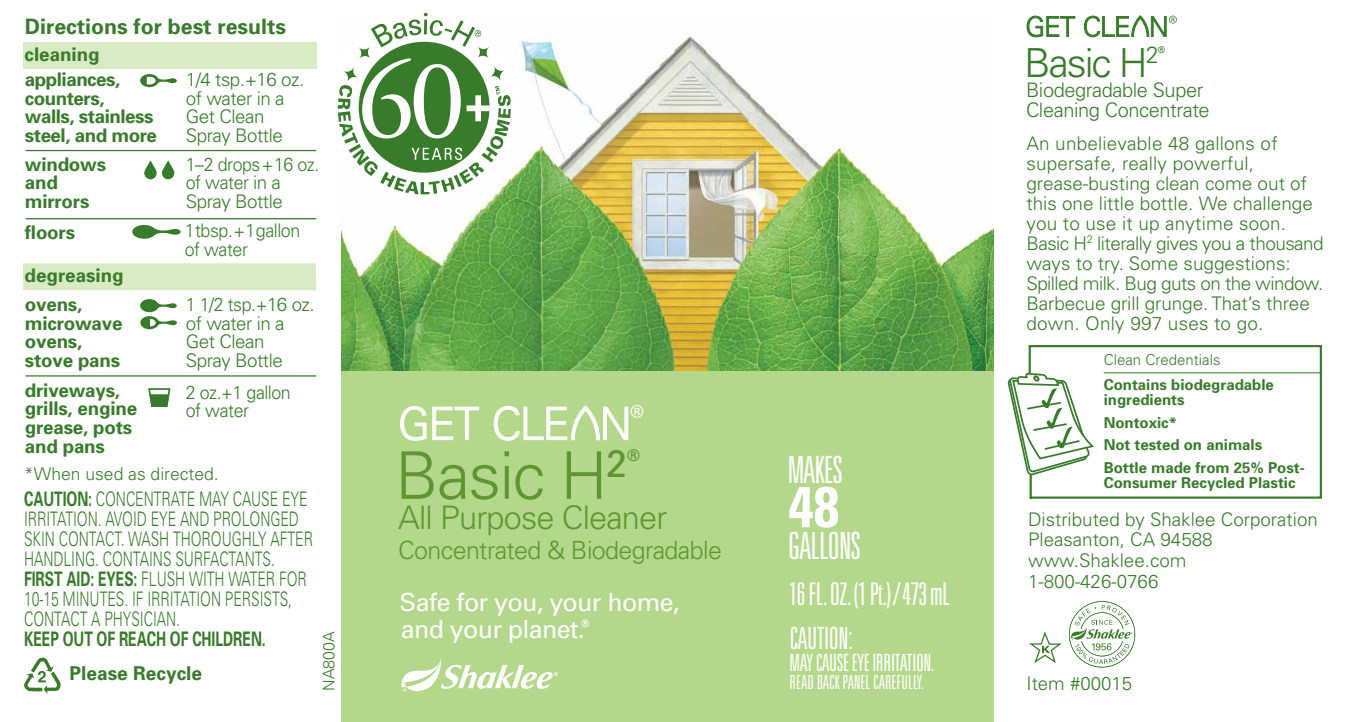
<style>
.page{position:relative;width:1352px;height:722px;background:#fff}
.page>*{position:absolute;margin:0;border:0;box-sizing:border-box;transform-origin:0 0}
.t1{font:113.75px "Adobe Garamond";color:#fff}
.t2{font:300 65.5px "Univers";letter-spacing:-.025em;color:#5e9732}
.t3{font:700 condensed 57.5px "Univers";color:#fff}
.t4{font:300 40px "Univers";letter-spacing:-.05em;color:#387c2b}
.t5{font:300 ultra-condensed 37.5px "Univers";letter-spacing:-.03em;color:#fff}
.t6{font:300 32.5px "Univers";letter-spacing:-.025em;color:#5e9732}
.t7{font:300 ultra-condensed 31.25px "Univers";letter-spacing:-.02em;color:#fff}
.t8{font:300 ultra-condensed 30.5px "Univers";letter-spacing:-.015em;color:#fff}
.t9{font:25px/26.5px "Univers";letter-spacing:-.025em;color:#fff}
.t10{font:300 25px "Univers";letter-spacing:-.025em;color:#5e9732}
.t11{font:300 ultra-condensed 23.75px "Univers";letter-spacing:-.015em;color:#fff}
.t12{font:700 21.25px "Univers";color:#387c2b}
.t13{font:300 20px/20px "Univers";letter-spacing:-.005em;color:#387c2b;scale:.7 1}
.t14{font:300 20px/20px "Univers";letter-spacing:-.005em;color:#387c2b}
.t15{font:700 20px "Univers";letter-spacing:-.005em;color:#387c2b;scale:.7 1}
.t16{font:300 ultra-condensed 19.5px "Univers";color:#fff}
.t17{font:700 19px "Univers";color:#387c2b}
.t18{font:300 18.75px/20px "Univers";color:#387c2b}
.t19{font:700 18.75px/18.8px "Univers";letter-spacing:-.01em;color:#387c2b}
.t20{font:300 18.75px/18.8px "Univers";letter-spacing:-.025em;color:#387c2b;scale:.95 1}
.t21{font:300 18.75px/18.8px "Univers";letter-spacing:-.025em;color:#387c2b}
.t22{font:300 18.5px "Univers";color:#387c2b}
.t23{font:300 17.5px "Univers";color:#387c2b}
.t24{font:300 16px "Univers";color:#387c2b}
.t25{font:16px "Univers";color:#5e9732}
.t26{font:700 15px/22.5px "Univers";color:#387c2b}
.t27{font:300 15px "Univers";color:#387c2b}
.t28{font:10.25px "Univers";color:#fff}
.t29{font:9.25px "Univers";color:#387c2b}
.s1{font-weight:700}
</style>
<div class="page">
<img style="left:342px;top:36px;width:651px;height:335px">
<div style="left:23px;top:42px;width:293px;height:26px;background:#d9ebc5"></div>
<div style="left:23px;top:263px;width:293px;height:27px;background:#d9ebc5"></div>
<div style="left:342px;top:371px;width:651px;height:350px;background:#b4d88b"></div>
<svg style="left:1007px;top:373px;width:20px;height:99px"></svg>
<svg style="left:1027px;top:345px;width:295px;height:154px"></svg>
<hr style="left:1029px;top:474px;width:2px;height:24px;background:#387c2b">
<hr style="left:26px;top:375px;width:290px;height:1px;background:#387c2b">
<div style="left:140px;top:74px;width:19px;height:13px;border:3px solid #387c2b;border-radius:50%"></div>
<svg style="left:156px;top:77px;width:21px;height:7px"></svg>
<div style="left:143px;top:77px;width:12px;height:7px;border:1px solid #fff;border-radius:50%"></div>
<svg style="left:142px;top:75px;width:5px;height:10px"></svg>
<svg style="left:144px;top:160px;width:30px;height:19px"></svg>
<svg style="left:132px;top:225px;width:49px;height:13px"></svg>
<hr style="left:26px;top:218px;width:290px;height:1px;background:#387c2b">
<hr style="left:26px;top:150px;width:290px;height:1px;background:#387c2b">
<div style="left:140px;top:299px;width:19px;height:13px;border:3px solid #387c2b;border-radius:50%"></div>
<svg style="left:156px;top:302px;width:21px;height:7px"></svg>
<div style="left:144px;top:302px;width:11px;height:7px;background:#387c2b;border-radius:50%"></div>
<div style="left:143px;top:301px;width:13px;height:9px;border:2px solid #387c2b;border-radius:50%"></div>
<div style="left:140px;top:316px;width:19px;height:13px;border:3px solid #387c2b;border-radius:50%"></div>
<svg style="left:156px;top:319px;width:21px;height:7px"></svg>
<div style="left:144px;top:318px;width:11px;height:8px;border:1px solid #fff;border-radius:50%"></div>
<svg style="left:142px;top:317px;width:8px;height:10px"></svg>
<svg style="left:148px;top:388px;width:23px;height:19px"></svg>
<svg style="left:401px;top:659px;width:157px;height:32px"></svg>
<svg style="left:1026px;top:16px;width:49px;height:21px"></svg>
<svg style="left:1083px;top:15px;width:93px;height:22px"></svg>
<svg style="left:1069px;top:601px;width:66px;height:66px"></svg>
<svg style="left:400px;top:406px;width:79px;height:35px"></svg>
<svg style="left:493px;top:405px;width:150px;height:36px"></svg>
<svg style="left:24px;top:657px;width:37px;height:36px"></svg>
<svg style="left:1029px;top:631px;width:32px;height:32px"></svg>
<div style="left:328px;top:10px;width:191px;height:192px;background:#fff;border-radius:50%"></div>
<div style="left:359px;top:42px;width:130px;height:130px;background:#387c2b;border-radius:50%"></div>
<svg style="left:359px;top:13px;width:130px;height:45px"></svg>
<svg style="left:338px;top:66px;width:173px;height:128px"></svg>
<p class="t12" style="left:25px;top:13px;width:262px">Directions for best results</p>
<p class="t19" style="left:25px;top:44px;width:77px">cleaning</p>
<p class="t19" style="left:25px;top:69px;width:134px">appliances, counters, walls, stainless steel, and more</p>
<p class="t19" style="left:25px;top:154px;width:83px">windows and mirrors</p>
<p class="t19" style="left:25px;top:222px;width:52px">floors</p>
<p class="t19" style="left:25px;top:266px;width:100px">degreasing</p>
<p class="t19" style="left:25px;top:294px;width:99px">ovens, microwave ovens, stove pans</p>
<p class="t19" style="left:25px;top:379px;width:114px">driveways, grills, engine grease, pots and pans</p>
<p class="t21" style="left:186px;top:69px;width:120px">1/4 tsp.+16 oz. of water in a<br>Get Clean<br>Spray Bottle</p>
<p class="t20" style="left:186px;top:154px;width:142px">1–2 drops+16 oz. of water in a<br>Spray Bottle</p>
<p class="t20" style="left:185px;top:220px;width:123px">1tbsp.+1gallon of water</p>
<p class="t20" style="left:186px;top:294px;width:137px">1 1/2 tsp.+16 oz. of water in a<br>Get Clean<br>Spray Bottle</p>
<p class="t20" style="left:186px;top:382px;width:112px">2 oz.+1 gallon of water</p>
<p class="t23" style="left:24px;top:463px;width:196px">*When used as directed.</p>
<p class="t13" style="left:24px;top:488px;width:414px"><span class="s1">CAUTION:</span> CONCENTRATE MAY CAUSE EYE IRRITATION. AVOID EYE AND PROLONGED SKIN CONTACT. WASH THOROUGHLY AFTER HANDLING. CONTAINS SURFACTANTS.<br><span class="s1">FIRST AID: EYES:</span> FLUSH WITH WATER FOR 10-15 MINUTES. IF IRRITATION PERSISTS, CONTACT A PHYSICIAN.</p>
<p class="t15" style="left:24px;top:625px;width:346px">KEEP OUT OF REACH OF CHILDREN.</p>
<p class="t17" style="left:70px;top:660px;width:134px">Please Recycle</p>
<p class="t24" style="left:319px;top:690px;width:61px;rotate:-90deg">NA800A</p>
<h1 class="t1" style="left:357px;top:40px;width:110px">60</h1>
<h2 class="t2" style="left:395px;top:436px;width:234px">Basic H<sup>2</sup></h2>
<p class="t25" style="left:627px;top:445px;width:14px">®</p>
<h3 class="t6" style="left:398px;top:497px;width:270px">All Purpose Cleaner</h3>
<h3 class="t10" style="left:398px;top:534px;width:325px">Concentrated &amp; Biodegradable</h3>
<h3 class="t9" style="left:399px;top:588px;width:282px">Safe for you, your home, and your planet.</h3>
<p class="t28" style="left:581px;top:616px;width:10px">®</p>
<h3 class="t5" style="left:787px;top:449px;width:57px">MAKES</h3>
<h3 class="t3" style="left:788px;top:471px;width:53px">48</h3>
<h3 class="t5" style="left:787px;top:526px;width:75px">GALLONS</h3>
<h3 class="t7" style="left:788px;top:577px;width:163px">16 FL. OZ. (1 Pt.)/473 mL</h3>
<h3 class="t8" style="left:789px;top:622px;width:64px">CAUTION:</h3>
<p class="t11" style="left:789px;top:649px;width:146px">MAY CAUSE EYE IRRITATION.</p>
<p class="t16" style="left:789px;top:671px;width:135px">READ BACK PANEL CAREFULLY.</p>
<h3 class="t4" style="left:1023px;top:38px;width:136px">Basic H<sup>2</sup></h3>
<p class="t29" style="left:1157px;top:44px;width:9px">®</p>
<p class="t14" style="left:1025px;top:79px;width:185px">Biodegradable Super<br>Cleaning Concentrate</p>
<p class="t18" style="left:1026px;top:132px;width:299px">An unbelievable 48 gallons of supersafe, really powerful, grease-busting clean come out of this one little bottle. We challenge you to use it up anytime soon.<br>Basic H<sup>2</sup> literally gives you a thousand ways to try. Some suggestions:<br>Spilled milk. Bug guts on the window.<br>Barbecue grill grunge. That’s three down. Only 997 uses to go.</p>
<p class="t27" style="left:1103px;top:350px;width:118px">Clean Credentials</p>
<p class="t26" style="left:1103px;top:376px;width:172px;line-height:15px">Contains biodegradable ingredients</p>
<p class="t26" style="left:1103px;top:410px;width:202px">Nontoxic*<br>Not tested on animals<br>Bottle made from 25% Post-</p>
<p class="t26" style="left:1103px;top:470px;width:193px">Consumer Recycled Plastic</p>
<p class="t18" style="left:1028px;top:508px;width:291px">Distributed by Shaklee Corporation<br>Pleasanton, CA 94588 www.Shaklee.com<br>1-800-426-0766</p>
<p class="t22" style="left:1026px;top:671px;width:107px">Item #00015</p>
</div>
